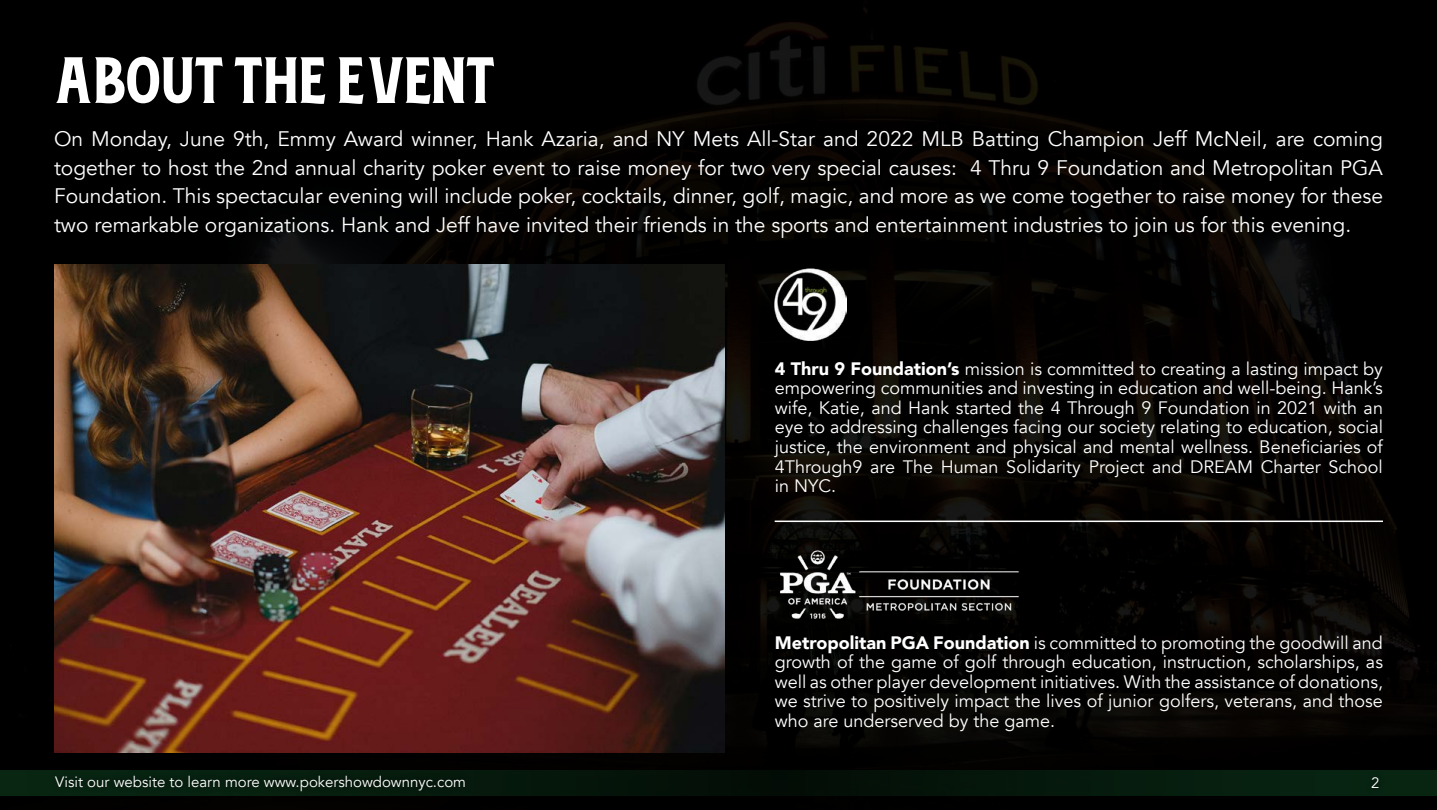
<style>
.page{position:relative;width:1437px;height:810px;background:#fff}
.page>*{position:absolute;margin:0;border:0;box-sizing:border-box;transform-origin:0 0}
.t1{font:65.25px "Midgrow Demo";letter-spacing:-.025em;color:#fff}
.t2{font:21px/28.5px "Avenir";color:#fff;text-align:justify}
.t3{font:18px/19.5px "Avenir";color:#fff;text-align:justify}
.t4{font:15px "Avenir";color:#fff}
.s1{font-weight:900}
</style>
<div class="page">
<div style="left:0;top:0;width:1436px;height:810px;background:#000"></div>
<hr style="left:774px;top:521px;width:608px;height:1px;background:#fff">
<img style="left:54px;top:265px;width:671px;height:487px">
<img style="left:774px;top:269px;width:72px;height:72px">
<img style="left:768px;top:535px;width:251px;height:95px">
<div style="left:0;top:770px;width:1436px;height:26px;background:linear-gradient(to bottom,#05190c,#05190c)"></div>
<div style="left:49px;top:769px;width:422px;height:28px;background:#061e0e"></div>
<div style="left:1365px;top:771px;width:20px;height:24px;background:#072211"></div>
<h1 class="t1" style="left:54px;top:42px;width:443px">ABOUT THE EVENT</h1>
<p class="t2" style="left:54px;top:125px;width:1330px">On Monday, June 9th, Emmy Award winner, Hank Azaria, and NY Mets All-Star and 2022 MLB Batting Champion Jeff McNeil, are coming together to host the 2nd annual charity poker event to raise money for two very special causes: 4 Thru 9 Foundation and Metropolitan PGA Foundation. This spectacular evening will include poker, cocktails, dinner, golf, magic, and more as we come together to raise money for these two remarkable organizations. Hank and Jeff have invited their friends in the sports and entertainment industries to join us for this evening.</p>
<p class="t3" style="left:774px;top:359px;width:610px"><span class="s1">4 Thru 9 Foundation’s</span> mission is committed to creating a lasting impact by empowering communities and investing in education and well-being. Hank’s wife, Katie, and Hank started the 4 Through 9 Foundation in 2021 with an eye to addressing challenges facing our society relating to education, social justice, the environment and physical and mental wellness. Beneficiaries of 4Through9 are The Human Solidarity Project and DREAM Charter School in NYC.</p>
<p class="t3" style="left:774px;top:633px;width:610px"><span class="s1">Metropolitan PGA Foundation</span> is committed to promoting the goodwill and growth of the game of golf through education, instruction, scholarships, as well as other player development initiatives. With the assistance of donations, we strive to positively impact the lives of junior golfers, veterans, and those who are underserved by the game.</p>
<p class="t4" style="left:55px;top:773px;width:412px">Visit our website to learn more www.pokershowdownnyc.com</p>
<p class="t4" style="left:1371px;top:774px;width:10px">2</p>
</div>
